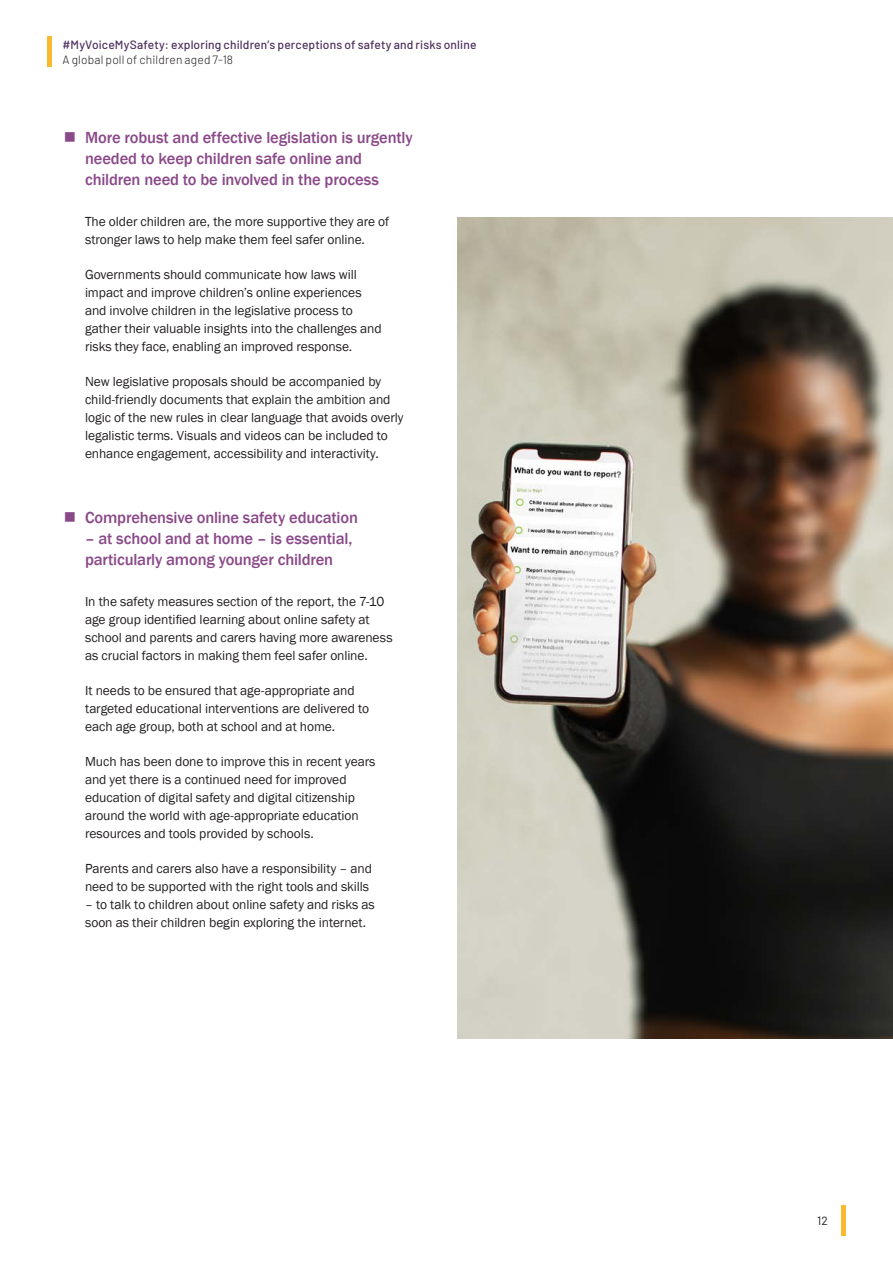
<style>
.page{position:relative;width:893px;height:1263px;background:#fff}
.page>*{position:absolute;margin:0;border:0;box-sizing:border-box;transform-origin:0 0}
.t1{font:500 16.5px/21px "Franklin Gothic";letter-spacing:-.01em;color:#8a4988}
.Body_copy_9pt{font:13.5px/18px "Franklin Gothic";letter-spacing:-.005em;color:#231f20}
.t2{font:500 12px "Barlow";letter-spacing:.01em;color:#4c305e}
.t3{font:300 12px "Barlow";letter-spacing:.01em;color:#231f20}
.t4{font:12px "Barlow";color:#231f20}
</style>
<div class="page">
<hr style="left:48px;top:37px;width:4px;height:30px;background:#faba2f">
<hr style="left:841px;top:1205px;width:4px;height:31px;background:#faba2f">
<img style="left:457px;top:217px;width:436px;height:821px">
<p class="t2" style="left:63px;top:35px;width:415px">#MyVoiceMySafety: exploring children’s perceptions of safety and risks online</p>
<p class="t3" style="left:63px;top:51px;width:172px">A global poll of children aged 7-18</p>
<p class="t1" style="left:85px;top:128px;width:329px">More robust and effective legislation is urgently needed to keep children safe online and children need to be involved in the process</p>
<p class="Body_copy_9pt" style="left:85px;top:213px;width:306px">The older children are, the more supportive they are of stronger laws to help make them feel safer online.</p>
<p class="Body_copy_9pt" style="left:85px;top:266px;width:298px">Governments should communicate how laws will impact and improve children’s online experiences and involve children in the legislative process to gather their valuable insights into the challenges and risks they face, enabling an improved response.</p>
<p class="Body_copy_9pt" style="left:85px;top:373px;width:320px">New legislative proposals should be accompanied by child-friendly documents that explain the ambition and logic of the new rules in clear language that avoids overly legalistic terms. Visuals and videos can be included to enhance engagement, accessibility and interactivity.</p>
<p class="t1" style="left:85px;top:507px;width:274px">Comprehensive online safety education</p>
<p class="t1" style="left:85px;top:528px;width:269px">– at school and at home – is essential, particularly among younger children</p>
<p class="Body_copy_9pt" style="left:85px;top:593px;width:309px">In the safety measures section of the report, the 7-10 age group identified learning about online safety at school and parents and carers having more awareness as crucial factors in making them feel safer online.</p>
<p class="Body_copy_9pt" style="left:85px;top:682px;width:286px">It needs to be ensured that age-appropriate and targeted educational interventions are delivered to each age group, both at school and at home.</p>
<p class="Body_copy_9pt" style="left:85px;top:753px;width:292px">Much has been done to improve this in recent years and yet there is a continued need for improved education of digital safety and digital citizenship around the world with age-appropriate education resources and tools provided by schools.</p>
<p class="Body_copy_9pt" style="left:85px;top:860px;width:288px">Parents and carers also have a responsibility – and need to be supported with the right tools and skills</p>
<p class="Body_copy_9pt" style="left:85px;top:896px;width:291px">– to talk to children about online safety and risks as soon as their children begin exploring the internet.</p>
<p class="t4" style="left:817px;top:1212px;width:12px">12</p>
</div>
